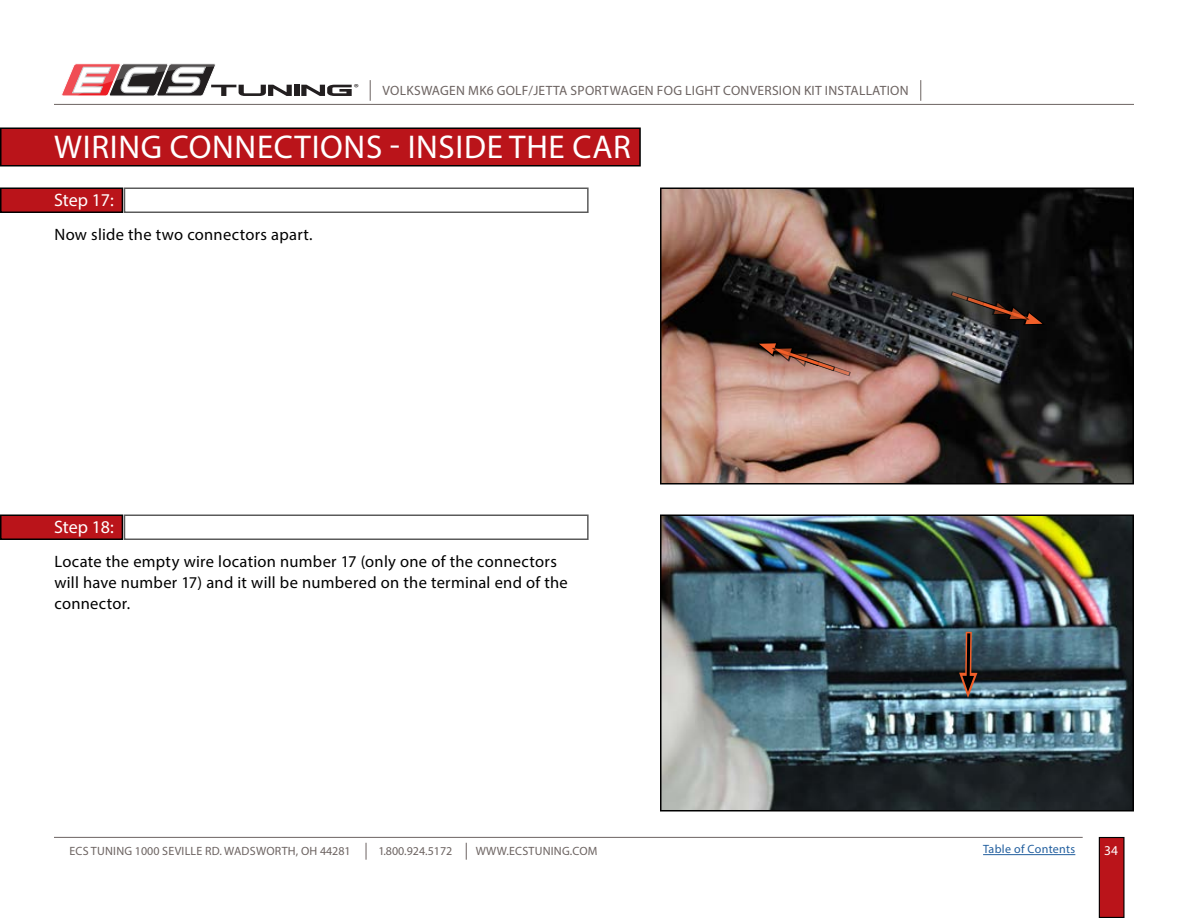
<style>
.page{position:relative;width:1188px;height:918px;background:#fff}
.page>*{position:absolute;margin:0;border:0;box-sizing:border-box;transform-origin:0 0}
.t1{font:33px "Myriad Pro";letter-spacing:.02em;color:#fff}
.t2{font:18px "Myriad Pro";color:#fff}
.t3{font:16.5px/21px "Myriad Pro";letter-spacing:.015em;color:#000}
.t4{font:13.5px "Myriad Pro";letter-spacing:.02em;color:#6c6361}
.t5{font:13.5px "Myriad Pro";color:#fff}
.t6{font:12px "Myriad Pro";letter-spacing:.02em;color:#6c6361}
.t7{font:12px "Myriad Pro";letter-spacing:.025em;color:#215e9e}
.t8{font:12px "Myriad Pro";color:#6c6361}
.t9{font:10.2px "Myriad";color:#231f20;scale:1.19 1}
</style>
<div class="page">
<div style="left:1099px;top:838px;width:25px;height:79px;background:#ba141a"></div>
<div style="left:1099px;top:837px;width:26px;height:81px;border:1px solid #000"></div>
<hr style="left:54px;top:837px;width:1029px;height:1px;background:#6c6361">
<svg style="left:366px;top:843px;width:1px;height:17px"></svg>
<svg style="left:466px;top:843px;width:1px;height:17px"></svg>
<hr style="left:54px;top:104px;width:1080px;height:1px;background:#6c6361">
<svg style="left:370px;top:80px;width:1px;height:21px"></svg>
<svg style="left:920px;top:80px;width:1px;height:21px"></svg>
<svg style="left:301px;top:85px;width:51px;height:11px"></svg>
<div style="left:294px;top:85px;width:5px;height:11px;background:#231f20"></div>
<svg style="left:61px;top:63px;width:231px;height:33px"></svg>
<hr style="left:983px;top:854px;width:92px;height:1px;background:#215e9e">
<img style="left:663px;top:191px;width:468px;height:290px">
<div style="left:660px;top:188px;width:474px;height:296px;border:2px solid #000"></div>
<div style="left:1px;top:188px;width:121px;height:24px;background:#ba141a"></div>
<div style="left:0;top:188px;width:123px;height:25px;border:2px solid #000"></div>
<div style="left:1px;top:515px;width:121px;height:24px;background:#ba141a"></div>
<div style="left:0;top:514px;width:123px;height:26px;border:2px solid #000"></div>
<img style="left:663px;top:517px;width:468px;height:292px">
<div style="left:660px;top:514px;width:474px;height:298px;border:2px solid #000"></div>
<div style="left:1px;top:128px;width:639px;height:38px;background:#ba141a"></div>
<div style="left:0;top:128px;width:641px;height:38px;border:2px solid #000"></div>
<svg style="left:756px;top:341px;width:100px;height:39px;background:#855b4f"></svg>
<svg style="left:946px;top:288px;width:99px;height:38px;background:#352823"></svg>
<svg style="left:959px;top:626px;width:18px;height:72px"></svg>
<p class="t9" style="left:354px;top:81px;width:6px">®</p>
<p class="t4" style="left:383px;top:82px;width:528px">VOLKSWAGEN MK6 GOLF/JETTA SPORTWAGEN FOG LIGHT CONVERSION KIT INSTALLATION</p>
<h1 class="t1" style="left:54px;top:127px;width:578px">WIRING CONNECTIONS - INSIDE THE CAR</h1>
<p class="t2" style="left:54px;top:188px;width:61px">Step 17:</p>
<p class="t3" style="left:55px;top:224px;width:260px">Now slide the two connectors apart.</p>
<p class="t2" style="left:54px;top:515px;width:61px">Step 18:</p>
<p class="t3" style="left:54px;top:551px;width:515px">Locate the empty wire location number 17 (only one of the connectors will have number 17) and it will be numbered on the terminal end of the connector.</p>
<p class="t7" style="left:983px;top:842px;width:94px">Table of Contents</p>
<p class="t6" style="left:69px;top:844px;width:283px">ECS TUNING 1000 SEVILLE RD. WADSWORTH, OH 44281</p>
<p class="t8" style="left:378px;top:844px;width:75px">1.800.924.5172</p>
<p class="t6" style="left:476px;top:844px;width:123px">WWW.ECSTUNING.COM</p>
<p class="t5" style="left:1104px;top:842px;width:15px">34</p>
</div>
